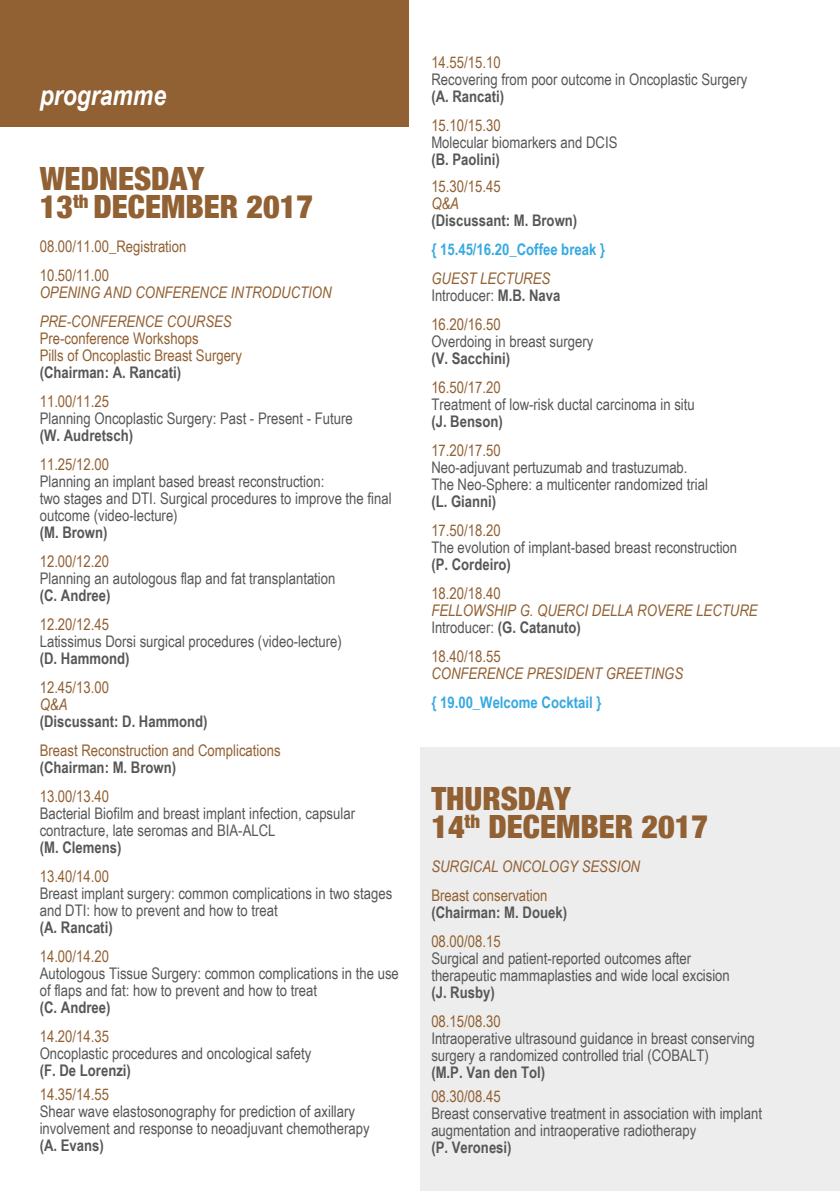
<style>
.page{position:relative;width:840px;height:1191px;background:#fff}
.page>*{position:absolute;margin:0;border:0;box-sizing:border-box;transform-origin:0 0}
.t1{font:900 condensed 32px/28px "Helvetica Neue";color:#916033}
.t2{font:italic 700 28px "Arial Narrow";color:#fff}
.t3{font:16px/17px "Arial Narrow";color:#575756}
.t4{font:16px/29px "Arial Narrow";color:#916033}
.t5{font:700 16px "Arial Narrow";color:#575756}
.t6{font:italic 16px/17px "Arial Narrow";color:#916033}
.t7{font:700 16px "Arial Narrow";color:#36a9e1}
.s1{font-style:normal;color:#575756}
.s2{font-weight:700;font-style:normal;color:#575756}
</style>
<div class="page">
<div style="left:0;top:0;width:408px;height:126px;background:#916033"></div>
<div style="left:420px;top:747px;width:419px;height:444px;background:#ededed"></div>
<h2 class="t2" style="left:40px;top:74px;width:128px">programme</h2>
<h1 class="t1" style="left:40px;top:163px;width:275px">WEDNESDAY<br>13<sup>th</sup> DECEMBER 2017</h1>
<p class="t4" style="left:40px;top:231px;width:148px">08.00/11.00_Registration<br>10.50/11.00</p>
<p class="t6" style="left:40px;top:278px;width:293px;line-height:29px">OPENING AND CONFERENCE INTRODUCTION<br>PRE-CONFERENCE COURSES</p>
<p class="t4" style="left:40px;top:329px;width:203px;line-height:17px">Pre-conference Workshops<br>Pills of Oncoplastic Breast Surgery</p>
<p class="t5" style="left:40px;top:360px;width:143px">(Chairman: A. Rancati)</p>
<p class="t4" style="left:40px;top:386px;width:71px">11.00/11.25</p>
<p class="t3" style="left:40px;top:409px;width:314px">Planning Oncoplastic Surgery: Past - Present - Future</p>
<p class="t5" style="left:40px;top:423px;width:95px">(W. Audretsch)</p>
<p class="t4" style="left:40px;top:449px;width:71px">11.25/12.00</p>
<p class="t3" style="left:40px;top:472px;width:353px">Planning an implant based breast reconstruction:<br>two stages and DTI. Surgical procedures to improve the final outcome (video-lecture)</p>
<p class="t5" style="left:40px;top:520px;width:69px">(M. Brown)</p>
<p class="t4" style="left:40px;top:546px;width:71px">12.00/12.20</p>
<p class="t3" style="left:40px;top:569px;width:297px">Planning an autologous flap and fat transplantation</p>
<p class="t5" style="left:40px;top:583px;width:72px">(C. Andree)</p>
<p class="t4" style="left:40px;top:609px;width:71px">12.20/12.45</p>
<p class="t3" style="left:40px;top:632px;width:303px">Latissimus Dorsi surgical procedures (video-lecture)</p>
<p class="t5" style="left:40px;top:646px;width:91px">(D. Hammond)</p>
<p class="t4" style="left:40px;top:672px;width:71px">12.45/13.00</p>
<p class="t6" style="left:40px;top:695px;width:29px">Q&amp;A</p>
<p class="t5" style="left:40px;top:709px;width:169px">(Discussant: D. Hammond)</p>
<p class="t4" style="left:40px;top:735px;width:242px">Breast Reconstruction and Complications</p>
<p class="t5" style="left:40px;top:755px;width:138px">(Chairman: M. Brown)</p>
<p class="t4" style="left:40px;top:781px;width:71px">13.00/13.40</p>
<p class="t3" style="left:40px;top:804px;width:317px">Bacterial Biofilm and breast implant infection, capsular contracture, late seromas and BIA-ALCL</p>
<p class="t5" style="left:40px;top:835px;width:83px">(M. Clemens)</p>
<p class="t4" style="left:40px;top:861px;width:71px">13.40/14.00</p>
<p class="t3" style="left:40px;top:884px;width:354px">Breast implant surgery: common complications in two stages and DTI: how to prevent and how to treat</p>
<p class="t5" style="left:40px;top:915px;width:74px">(A. Rancati)</p>
<p class="t4" style="left:40px;top:941px;width:71px">14.00/14.20</p>
<p class="t3" style="left:40px;top:964px;width:360px">Autologous Tissue Surgery: common complications in the use of flaps and fat: how to prevent and how to treat</p>
<p class="t5" style="left:40px;top:995px;width:72px">(C. Andree)</p>
<p class="t4" style="left:40px;top:1021px;width:71px">14.20/14.35</p>
<p class="t3" style="left:40px;top:1044px;width:273px">Oncoplastic procedures and oncological safety</p>
<p class="t5" style="left:40px;top:1058px;width:93px">(F. De Lorenzi)</p>
<p class="t4" style="left:40px;top:1079px;width:71px">14.35/14.55</p>
<p class="t3" style="left:40px;top:1102px;width:331px">Shear wave elastosonography for prediction of axillary involvement and response to neoadjuvant chemotherapy</p>
<p class="t5" style="left:40px;top:1133px;width:66px">(A. Evans)</p>
<p class="t4" style="left:431px;top:47px;width:71px">14.55/15.10</p>
<p class="t3" style="left:431px;top:70px;width:317px">Recovering from poor outcome in Oncoplastic Surgery</p>
<p class="t5" style="left:431px;top:84px;width:74px">(A. Rancati)</p>
<p class="t4" style="left:431px;top:110px;width:71px">15.10/15.30</p>
<p class="t3" style="left:431px;top:133px;width:187px">Molecular biomarkers and DCIS</p>
<p class="t5" style="left:431px;top:147px;width:70px">(B. Paolini)</p>
<p class="t4" style="left:431px;top:171px;width:71px">15.30/15.45</p>
<p class="t6" style="left:431px;top:194px;width:29px">Q&amp;A</p>
<p class="t5" style="left:431px;top:208px;width:147px">(Discussant: M. Brown)</p>
<p class="t7" style="left:431px;top:237px;width:175px">{ 15.45/16.20_Coffee break }</p>
<p class="t6" style="left:431px;top:269px;width:131px">GUEST LECTURES<br><span class="s1">Introducer:</span> <span class="s2">M.B. Nava</span></p>
<p class="t4" style="left:431px;top:309px;width:71px">16.20/16.50</p>
<p class="t3" style="left:431px;top:332px;width:163px">Overdoing in breast surgery</p>
<p class="t5" style="left:431px;top:346px;width:80px">(V. Sacchini)</p>
<p class="t4" style="left:431px;top:372px;width:71px">16.50/17.20</p>
<p class="t3" style="left:431px;top:395px;width:265px">Treatment of low-risk ductal carcinoma in situ</p>
<p class="t5" style="left:431px;top:409px;width:73px">(J. Benson)</p>
<p class="t4" style="left:431px;top:435px;width:71px">17.20/17.50</p>
<p class="t3" style="left:431px;top:458px;width:278px">Neo-adjuvant pertuzumab and trastuzumab.<br>The Neo-Sphere: a multicenter randomized trial</p>
<p class="t5" style="left:431px;top:489px;width:66px">(L. Gianni)</p>
<p class="t4" style="left:431px;top:515px;width:71px">17.50/18.20</p>
<p class="t3" style="left:431px;top:538px;width:307px">The evolution of implant-based breast reconstruction</p>
<p class="t5" style="left:431px;top:552px;width:81px">(P. Cordeiro)</p>
<p class="t4" style="left:431px;top:578px;width:71px">18.20/18.40</p>
<p class="t6" style="left:431px;top:601px;width:327px">FELLOWSHIP G. QUERCI DELLA ROVERE LECTURE<br><span class="s1">Introducer:</span> <span class="s2">(G. Catanuto)</span></p>
<p class="t4" style="left:431px;top:641px;width:71px">18.40/18.55</p>
<p class="t6" style="left:431px;top:664px;width:253px">CONFERENCE PRESIDENT GREETINGS</p>
<p class="t7" style="left:431px;top:690px;width:171px">{ 19.00_Welcome Cocktail }</p>
<h1 class="t1" style="left:431px;top:783px;width:278px">THURSDAY<br>14<sup>th</sup> DECEMBER 2017</h1>
<p class="t6" style="left:431px;top:858px;width:210px">SURGICAL ONCOLOGY SESSION</p>
<p class="t4" style="left:431px;top:880px;width:117px">Breast conservation</p>
<p class="t5" style="left:431px;top:900px;width:137px">(Chairman: M. Douek)</p>
<p class="t4" style="left:431px;top:926px;width:71px">08.00/08.15</p>
<p class="t3" style="left:431px;top:949px;width:300px">Surgical and patient-reported outcomes after therapeutic mammaplasties and wide local excision</p>
<p class="t5" style="left:431px;top:980px;width:65px">(J. Rusby)</p>
<p class="t4" style="left:431px;top:1006px;width:71px">08.15/08.30</p>
<p class="t3" style="left:431px;top:1029px;width:325px">Intraoperative ultrasound guidance in breast conserving surgery a randomized controlled trial (COBALT)</p>
<p class="t5" style="left:431px;top:1060px;width:115px">(M.P. Van den Tol)</p>
<p class="t4" style="left:431px;top:1081px;width:71px">08.30/08.45</p>
<p class="t3" style="left:431px;top:1104px;width:332px">Breast conservative treatment in association with implant augmentation and intraoperative radiotherapy</p>
<p class="t5" style="left:431px;top:1135px;width:82px">(P. Veronesi)</p>
</div>
